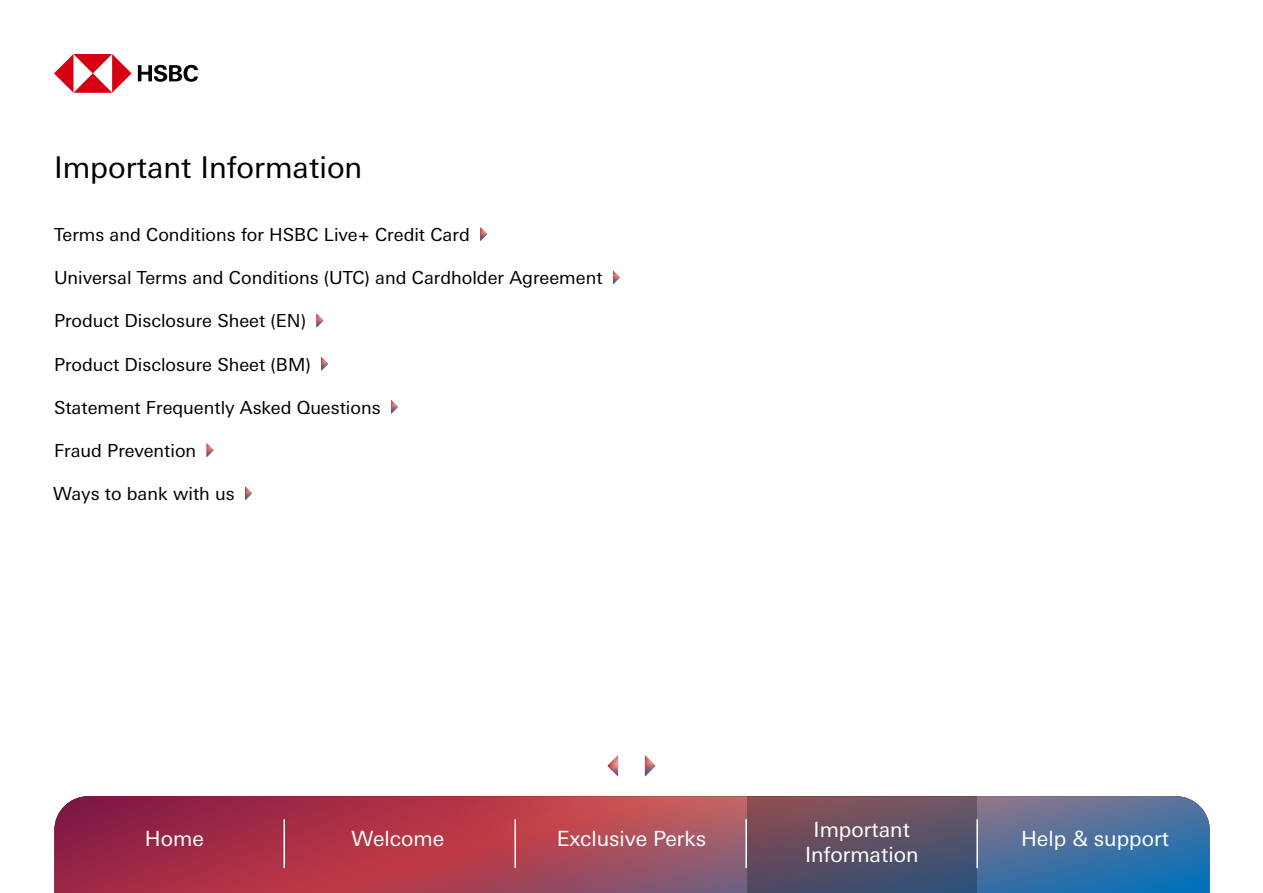
<style>
.page{position:relative;width:1263px;height:893px;background:#fff}
.page>*{position:absolute;margin:0;border:0;box-sizing:border-box;transform-origin:0 0}
.t1{font:30px "Univers Nextfor HSBC";color:#000}
.t2{font:21px/25.2px "Univers Nextfor HSBC";color:#fff;text-align:center}
.t3{font:18px "Univers Nextfor HSBC";color:#000}
</style>
<div class="page">
<svg style="left:54px;top:54px;width:78px;height:39px"></svg>
<svg style="left:138px;top:65px;width:60px;height:17px"></svg>
<svg style="left:480px;top:227px;width:7px;height:14px"></svg>
<svg style="left:613px;top:271px;width:7px;height:13px"></svg>
<svg style="left:316px;top:314px;width:7px;height:13px"></svg>
<svg style="left:321px;top:357px;width:7px;height:14px"></svg>
<svg style="left:391px;top:400px;width:7px;height:14px"></svg>
<svg style="left:207px;top:443px;width:7px;height:14px"></svg>
<svg style="left:245px;top:486px;width:7px;height:14px"></svg>
<svg style="left:54px;top:796px;width:108px;height:97px;background:#94284a"></svg>
<svg style="left:162px;top:796px;width:1048px;height:97px;background:#8e4d67"></svg>
<svg style="left:747px;top:796px;width:229px;height:97px;background:#5d4f63"></svg>
<hr style="left:283px;top:819px;width:2px;height:49px;background:#fff">
<hr style="left:514px;top:819px;width:2px;height:49px;background:#fff">
<hr style="left:745px;top:819px;width:2px;height:49px;background:#fff">
<hr style="left:976px;top:819px;width:2px;height:49px;background:#fff">
<svg style="left:607px;top:755px;width:11px;height:21px"></svg>
<svg style="left:645px;top:755px;width:10px;height:21px"></svg>
<h1 class="t1" style="left:54px;top:146px;width:310px">Important Information</h1>
<p class="t3" style="left:54px;top:222px;width:417px">Terms and Conditions for HSBC Live+ Credit Card</p>
<p class="t3" style="left:54px;top:265px;width:550px">Universal Terms and Conditions (UTC) and Cardholder Agreement</p>
<p class="t3" style="left:54px;top:308px;width:254px">Product Disclosure Sheet (EN)</p>
<p class="t3" style="left:54px;top:351px;width:258px">Product Disclosure Sheet (BM)</p>
<p class="t3" style="left:54px;top:395px;width:328px">Statement Frequently Asked Questions</p>
<p class="t3" style="left:54px;top:438px;width:144px">Fraud Prevention</p>
<p class="t3" style="left:53px;top:481px;width:183px">Ways to bank with us</p>
<p class="t2" style="left:805px;top:815px;width:115px">Important<br>Information</p>
<p class="t2" style="left:145px;top:824px;width:61px">Home</p>
<p class="t2" style="left:352px;top:824px;width:94px">Welcome</p>
<p class="t2" style="left:557px;top:824px;width:151px">Exclusive Perks</p>
<p class="t2" style="left:1021px;top:824px;width:149px">Help &amp; support</p>
</div>
